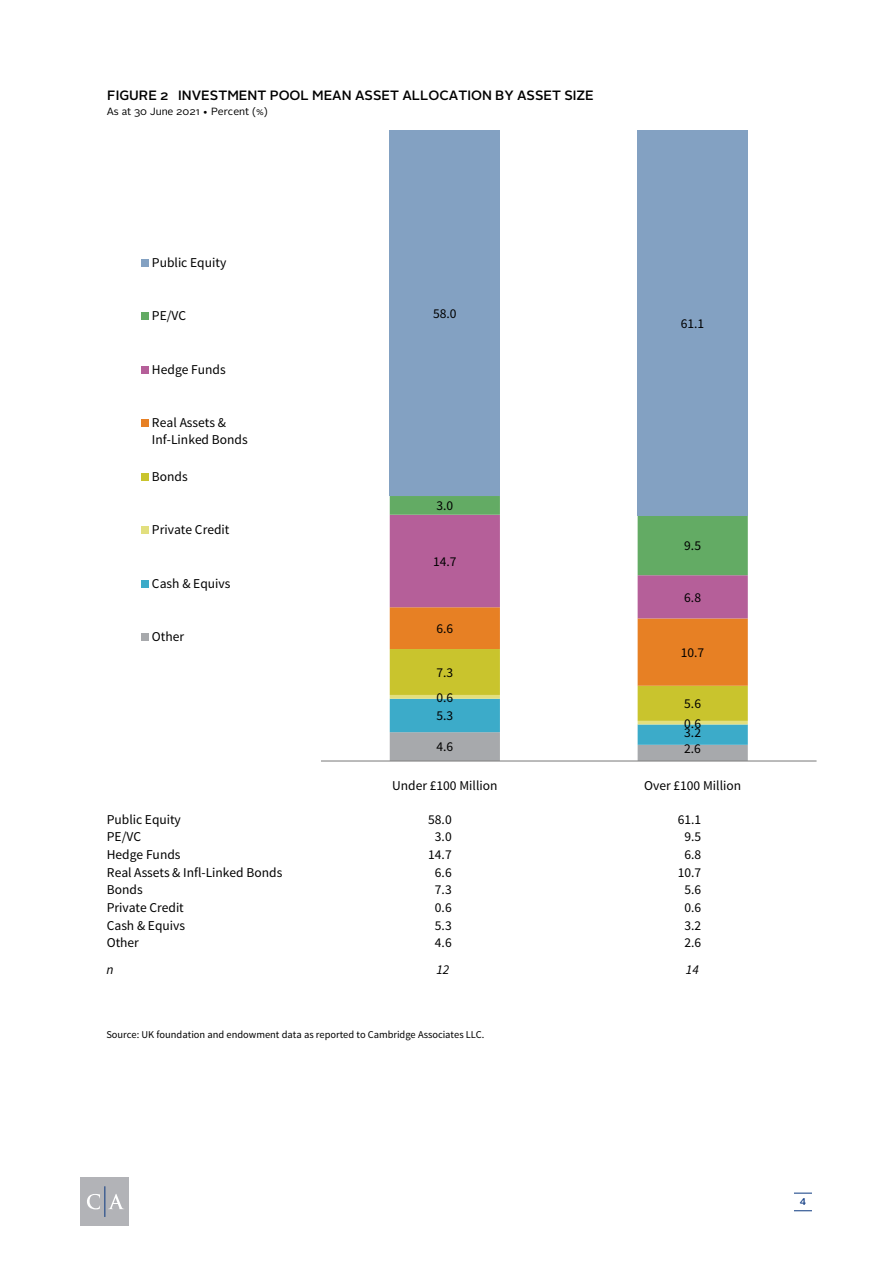
<style>
.page{position:relative;width:893px;height:1263px;background:#fff}
.page>*{position:absolute;margin:0;border:0;box-sizing:border-box;transform-origin:0 0}
.t1{font:13.5px/17px "Source Sans Pro";color:#000}
.t2{font:500 13.5px "Alright Sans";color:#000}
.t3{font:italic 13.5px "Source Sans Pro";color:#000}
.t4{font:10.5px "Source Sans Pro";color:#000}
.t5{font:10.5px "Alright Sans";color:#000}
.t6{font:500 9.75px "Alright Sans";color:#0b3881}
</style>
<div class="page">
<svg style="left:390px;top:496px;width:358px;height:264px"></svg>
<div style="left:390px;top:130px;width:110px;height:366px;background:#83a1c2"></div>
<div style="left:638px;top:130px;width:110px;height:385px;background:#83a1c2"></div>
<hr style="left:321px;top:760px;width:495px;height:1px;background:#868686">
<div style="left:141px;top:259px;width:8px;height:8px;background:#83a1c2"></div>
<div style="left:141px;top:313px;width:8px;height:7px;background:#63ab64"></div>
<div style="left:141px;top:366px;width:8px;height:8px;background:#b55f99"></div>
<div style="left:141px;top:419px;width:8px;height:8px;background:#e78024"></div>
<div style="left:141px;top:473px;width:8px;height:8px;background:#c9c42d"></div>
<div style="left:141px;top:527px;width:8px;height:7px;background:#e2df7e"></div>
<div style="left:141px;top:580px;width:8px;height:8px;background:#3cabc9"></div>
<div style="left:141px;top:633px;width:8px;height:8px;background:#a7a9ac"></div>
<div style="left:80px;top:1177px;width:49px;height:49px;background:#b2b3b7"></div>
<svg style="left:87px;top:1194px;width:13px;height:15px"></svg>
<svg style="left:108px;top:1194px;width:16px;height:15px"></svg>
<hr style="left:104px;top:1186px;width:1px;height:31px;background:#0b3881">
<svg style="left:794px;top:1193px;width:18px;height:1px"></svg>
<svg style="left:794px;top:1210px;width:18px;height:1px"></svg>
<p class="t2" style="left:107px;top:86px;width:488px">FIGURE 2 INVESTMENT POOL MEAN ASSET ALLOCATION BY ASSET SIZE</p>
<p class="t5" style="left:107px;top:104px;width:162px">As at 30 June 2021 • Percent (%)</p>
<p class="t1" style="left:152px;top:254px;width:76px">Public Equity</p>
<p class="t1" style="left:152px;top:308px;width:36px">PE/VC</p>
<p class="t1" style="left:152px;top:361px;width:75px">Hedge Funds</p>
<p class="t1" style="left:152px;top:415px;width:97px">Real Assets &amp;<br>Inf-Linked Bonds</p>
<p class="t1" style="left:152px;top:468px;width:37px">Bonds</p>
<p class="t1" style="left:152px;top:522px;width:79px">Private Credit</p>
<p class="t1" style="left:152px;top:575px;width:80px">Cash &amp; Equivs</p>
<p class="t1" style="left:152px;top:629px;width:34px">Other</p>
<p class="t1" style="left:433px;top:305px;width:25px">58.0</p>
<p class="t1" style="left:436px;top:497px;width:18px">3.0</p>
<p class="t1" style="left:433px;top:553px;width:25px">14.7</p>
<p class="t1" style="left:436px;top:620px;width:18px">6.6</p>
<p class="t1" style="left:436px;top:664px;width:18px">7.3</p>
<p class="t1" style="left:436px;top:689px;width:18px">0.6</p>
<p class="t1" style="left:436px;top:707px;width:18px">5.3</p>
<p class="t1" style="left:681px;top:315px;width:25px">61.1</p>
<p class="t1" style="left:684px;top:537px;width:18px">9.5</p>
<p class="t1" style="left:684px;top:589px;width:18px">6.8</p>
<p class="t1" style="left:681px;top:644px;width:25px">10.7</p>
<p class="t1" style="left:684px;top:695px;width:18px">5.6</p>
<p class="t1" style="left:684px;top:715px;width:18px">0.6</p>
<p class="t1" style="left:684px;top:724px;width:18px">3.2</p>
<p class="t1" style="left:436px;top:739px;width:18px">4.6</p>
<p class="t1" style="left:684px;top:741px;width:18px">2.6</p>
<p class="t1" style="left:392px;top:777px;width:107px">Under £100 Million</p>
<p class="t1" style="left:644px;top:777px;width:99px">Over £100 Million</p>
<p class="t1" style="left:107px;top:811px;width:76px">Public Equity</p>
<p class="t1" style="left:428px;top:811px;width:25px">58.0</p>
<p class="t1" style="left:678px;top:811px;width:25px">61.1</p>
<p class="t1" style="left:107px;top:829px;width:36px">PE/VC</p>
<p class="t1" style="left:435px;top:829px;width:18px">3.0</p>
<p class="t1" style="left:684px;top:829px;width:18px">9.5</p>
<p class="t1" style="left:107px;top:846px;width:75px">Hedge Funds</p>
<p class="t1" style="left:428px;top:846px;width:25px">14.7</p>
<p class="t1" style="left:684px;top:846px;width:18px">6.8</p>
<p class="t1" style="left:107px;top:864px;width:177px">Real Assets &amp; Infl-Linked Bonds</p>
<p class="t1" style="left:435px;top:864px;width:18px">6.6</p>
<p class="t1" style="left:678px;top:864px;width:25px">10.7</p>
<p class="t1" style="left:107px;top:882px;width:37px">Bonds</p>
<p class="t1" style="left:435px;top:882px;width:18px">7.3</p>
<p class="t1" style="left:684px;top:882px;width:18px">5.6</p>
<p class="t1" style="left:107px;top:899px;width:79px">Private Credit</p>
<p class="t1" style="left:435px;top:899px;width:18px">0.6</p>
<p class="t1" style="left:684px;top:899px;width:18px">0.6</p>
<p class="t1" style="left:107px;top:917px;width:80px">Cash &amp; Equivs</p>
<p class="t1" style="left:435px;top:917px;width:18px">5.3</p>
<p class="t1" style="left:684px;top:917px;width:18px">3.2</p>
<p class="t1" style="left:107px;top:934px;width:34px">Other</p>
<p class="t1" style="left:435px;top:934px;width:18px">4.6</p>
<p class="t1" style="left:684px;top:934px;width:18px">2.6</p>
<p class="t3" style="left:107px;top:961px;width:9px">n</p>
<p class="t3" style="left:436px;top:961px;width:14px">12</p>
<p class="t3" style="left:686px;top:961px;width:14px">14</p>
<p class="t4" style="left:106px;top:1027px;width:380px">Source: UK foundation and endowment data as reported to Cambridge Associates LLC.</p>
<p class="t6" style="left:800px;top:1195px;width:8px">4</p>
</div>
